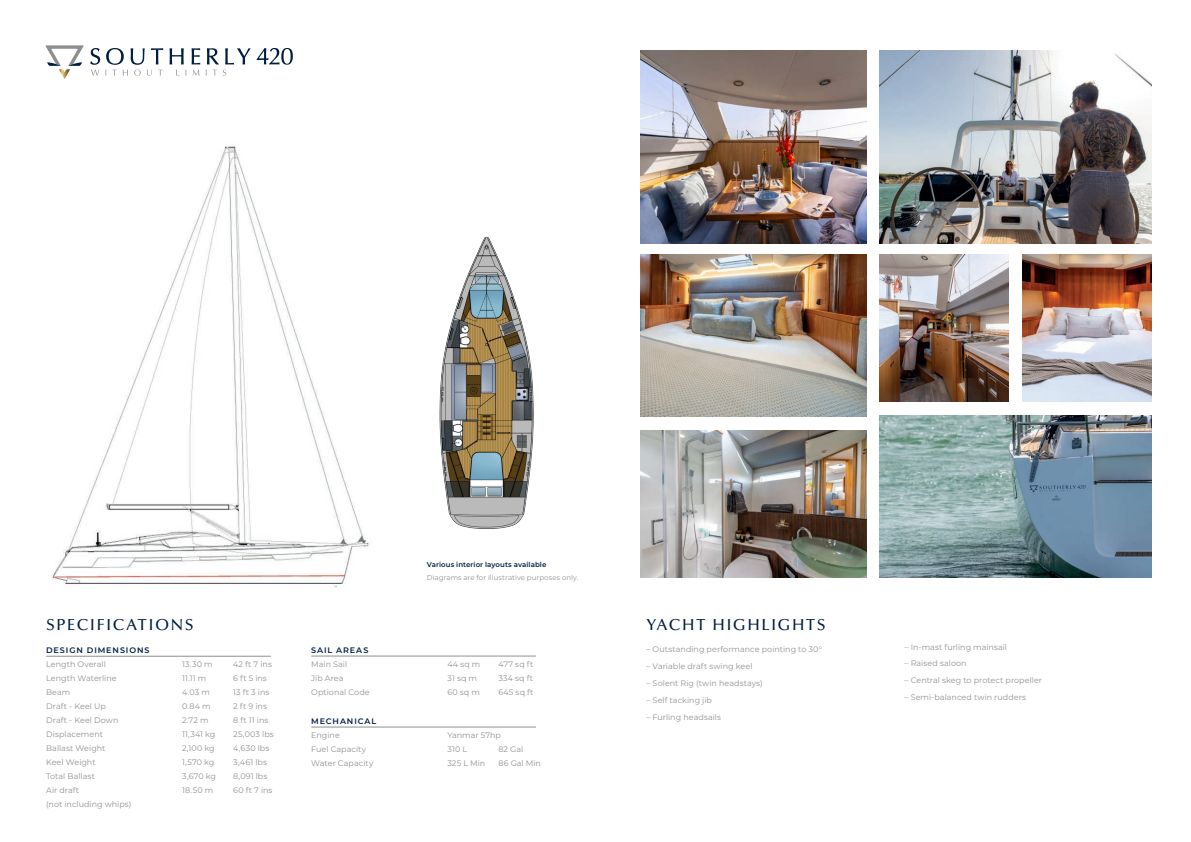
<style>
.page{position:relative;width:1191px;height:842px;background:#fff}
.page>*{position:absolute;margin:0;border:0;box-sizing:border-box;transform-origin:0 0}
.t1{font:500 16px "Optima LT Pro";letter-spacing:.1em;color:#001e41}
.t2{font:8px "Montserrat";letter-spacing:.005em;color:#8e9091}
.t3{font:600 8px "Montserrat";letter-spacing:.115em;color:#001e41}
.t4{font:7px "Montserrat";letter-spacing:.01em;color:#8e9091}
.t5{font:600 7px "Montserrat";letter-spacing:.01em;color:#001e41}
</style>
<div class="page">
<img style="left:50px;top:145px;width:320px;height:443px">
<img style="left:439px;top:236px;width:95px;height:293px">
<svg style="left:169px;top:48px;width:15px;height:16px"></svg>
<svg style="left:192px;top:48px;width:8px;height:16px"></svg>
<svg style="left:90px;top:48px;width:73px;height:28px"></svg>
<svg style="left:193px;top:70px;width:6px;height:6px"></svg>
<svg style="left:206px;top:48px;width:87px;height:28px"></svg>
<svg style="left:45px;top:45px;width:39px;height:34px"></svg>
<img style="left:641px;top:254px;width:226px;height:162px">
<img style="left:641px;top:430px;width:226px;height:147px">
<img style="left:641px;top:50px;width:226px;height:194px">
<img style="left:879px;top:50px;width:272px;height:194px">
<img style="left:879px;top:254px;width:129px;height:147px">
<img style="left:879px;top:415px;width:272px;height:162px">
<img style="left:1022px;top:254px;width:129px;height:147px">
<hr style="left:46px;top:656px;width:225px;height:1px;background:#8e9091">
<hr style="left:311px;top:656px;width:225px;height:1px;background:#8e9091">
<hr style="left:311px;top:727px;width:225px;height:1px;background:#8e9091">
<p class="t1" style="left:46px;top:614px;width:149px">SPECIFICATIONS</p>
<p class="t3" style="left:46px;top:645px;width:105px">DESIGN DIMENSIONS</p>
<p class="t2" style="left:46px;top:659px;width:61px">Length Overall</p>
<p class="t2" style="left:182px;top:659px;width:32px">13.30 m</p>
<p class="t2" style="left:233px;top:659px;width:40px">42 ft 7 ins</p>
<p class="t2" style="left:46px;top:673px;width:72px">Length Waterline</p>
<p class="t2" style="left:182px;top:673px;width:26px">11.11 m</p>
<p class="t2" style="left:233px;top:673px;width:35px">6 ft 5 ins</p>
<p class="t2" style="left:46px;top:687px;width:26px">Beam</p>
<p class="t2" style="left:182px;top:687px;width:29px">4.03 m</p>
<p class="t2" style="left:233px;top:687px;width:38px">13 ft 3 ins</p>
<p class="t2" style="left:46px;top:701px;width:61px">Draft - Keel Up</p>
<p class="t2" style="left:182px;top:701px;width:30px">0.84 m</p>
<p class="t2" style="left:233px;top:701px;width:35px">2 ft 9 ins</p>
<p class="t2" style="left:46px;top:715px;width:74px">Draft - Keel Down</p>
<p class="t2" style="left:182px;top:715px;width:28px">2.72 m</p>
<p class="t2" style="left:233px;top:715px;width:37px">8 ft 11 ins</p>
<p class="t2" style="left:46px;top:729px;width:58px">Displacement</p>
<p class="t2" style="left:182px;top:729px;width:35px">11,341 kg</p>
<p class="t2" style="left:233px;top:729px;width:42px">25,003 lbs</p>
<p class="t2" style="left:46px;top:743px;width:61px">Ballast Weight</p>
<p class="t2" style="left:182px;top:743px;width:34px">2,100 kg</p>
<p class="t2" style="left:233px;top:743px;width:38px">4,630 lbs</p>
<p class="t2" style="left:46px;top:757px;width:51px">Keel Weight</p>
<p class="t2" style="left:182px;top:757px;width:33px">1,570 kg</p>
<p class="t2" style="left:233px;top:757px;width:35px">3,461 lbs</p>
<p class="t2" style="left:46px;top:771px;width:50px">Total Ballast</p>
<p class="t2" style="left:182px;top:771px;width:35px">3,670 kg</p>
<p class="t2" style="left:233px;top:771px;width:36px">8,091 lbs</p>
<p class="t2" style="left:46px;top:785px;width:35px">Air draft</p>
<p class="t2" style="left:182px;top:785px;width:33px">18.50 m</p>
<p class="t2" style="left:233px;top:785px;width:41px">60 ft 7 ins</p>
<p class="t2" style="left:46px;top:799px;width:87px">(not including whips)</p>
<p class="t5" style="left:427px;top:559px;width:121px">Various interior layouts available</p>
<p class="t4" style="left:427px;top:572px;width:153px">Diagrams are for illustrative purposes only.</p>
<p class="t3" style="left:311px;top:644px;width:59px">SAIL AREAS</p>
<p class="t2" style="left:311px;top:659px;width:38px">Main Sail</p>
<p class="t2" style="left:447px;top:659px;width:35px">44 sq m</p>
<p class="t2" style="left:498px;top:659px;width:36px">477 sq ft</p>
<p class="t2" style="left:311px;top:673px;width:34px">Jib Area</p>
<p class="t2" style="left:447px;top:673px;width:31px">31 sq m</p>
<p class="t2" style="left:498px;top:673px;width:36px">334 sq ft</p>
<p class="t2" style="left:311px;top:687px;width:60px">Optional Code</p>
<p class="t2" style="left:447px;top:687px;width:34px">60 sq m</p>
<p class="t2" style="left:498px;top:687px;width:37px">645 sq ft</p>
<p class="t3" style="left:311px;top:715px;width:67px">MECHANICAL</p>
<p class="t2" style="left:311px;top:730px;width:30px">Engine</p>
<p class="t2" style="left:447px;top:730px;width:55px">Yanmar 57hp</p>
<p class="t2" style="left:311px;top:744px;width:56px">Fuel Capacity</p>
<p class="t2" style="left:447px;top:744px;width:21px">310 L</p>
<p class="t2" style="left:498px;top:744px;width:26px">82 Gal</p>
<p class="t2" style="left:311px;top:758px;width:64px">Water Capacity</p>
<p class="t2" style="left:447px;top:758px;width:40px">325 L Min</p>
<p class="t2" style="left:498px;top:758px;width:44px">86 Gal Min</p>
<p class="t1" style="left:646px;top:614px;width:181px">YACHT HIGHLIGHTS</p>
<p class="t2" style="left:646px;top:644px;width:177px">– Outstanding performance pointing to 30°</p>
<p class="t2" style="left:646px;top:661px;width:107px">– Variable draft swing keel</p>
<p class="t2" style="left:646px;top:678px;width:118px">– Solent Rig (twin headstays)</p>
<p class="t2" style="left:646px;top:694px;width:67px">– Self tacking jib</p>
<p class="t2" style="left:646px;top:711px;width:76px">– Furling headsails</p>
<p class="t2" style="left:904px;top:641px;width:104px">– In-mast furling mainsail</p>
<p class="t2" style="left:904px;top:658px;width:64px">– Raised saloon</p>
<p class="t2" style="left:904px;top:675px;width:139px">– Central skeg to protect propeller</p>
<p class="t2" style="left:904px;top:692px;width:123px">– Semi-balanced twin rudders</p>
</div>
